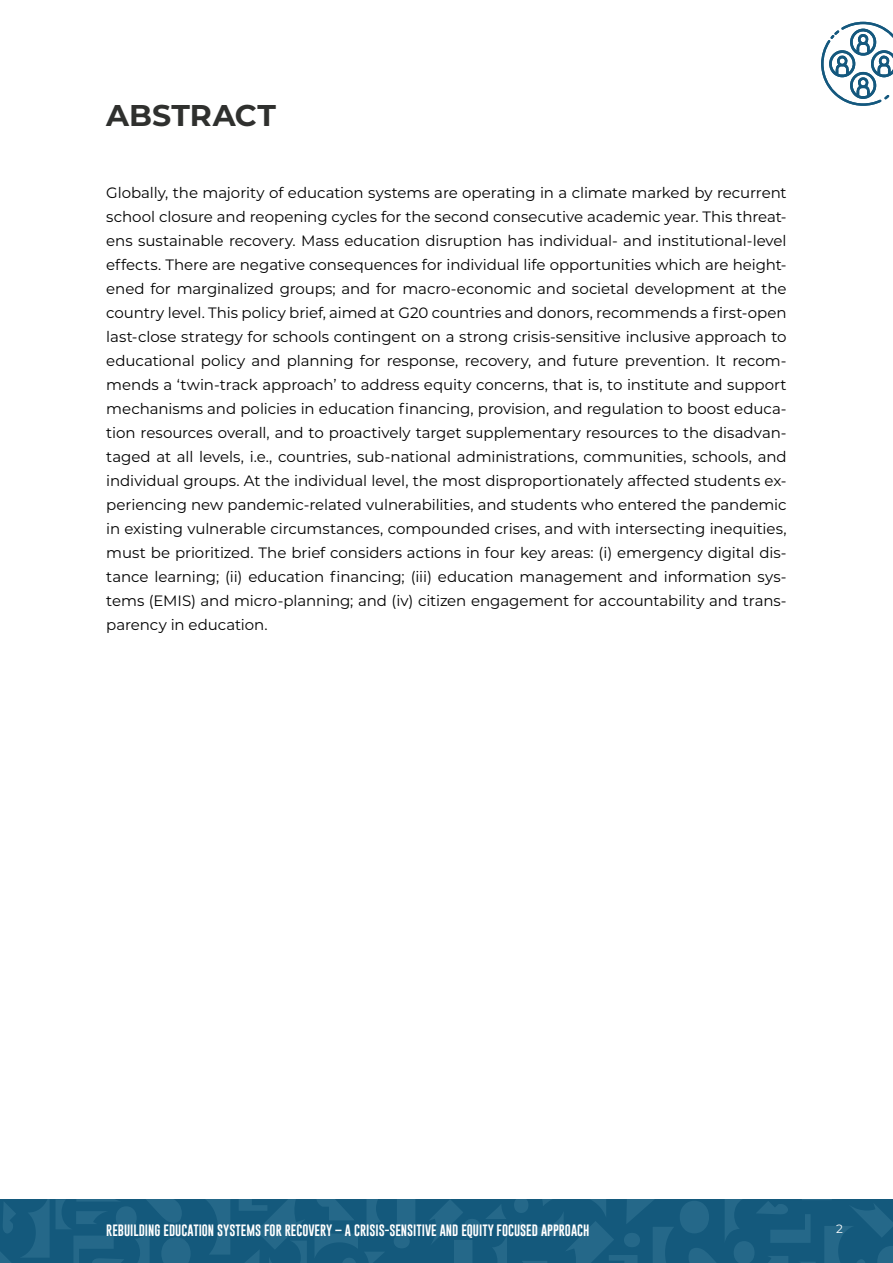
<style>
.page{position:relative;width:893px;height:1263px;background:#fff}
.page>*{position:absolute;margin:0;border:0;box-sizing:border-box;transform-origin:0 0}
.t1{font:700 30px "Montserrat";color:#2f302e}
.t2{font:15px/24px "Montserrat";letter-spacing:-.005em;color:#000;text-align:justify}
.t3{font:12px "Gobold";color:#fff}
.t4{font:12px "Montserrat";color:#fff}
</style>
<div class="page">
<div style="left:0;top:1199px;width:893px;height:64px;background:#14597c"></div>
<svg style="left:514px;top:1199px;width:379px;height:64px"></svg>
<svg style="left:430px;top:1200px;width:77px;height:63px"></svg>
<svg style="left:0;top:1199px;width:415px;height:64px"></svg>
<svg style="left:821px;top:22px;width:72px;height:84px"></svg>
<h1 class="t1" style="left:106px;top:101px;width:171px">ABSTRACT</h1>
<p class="t2" style="left:106px;top:181px;width:682px">Globally, the majority of education systems are operating in a climate marked by recurrent school closure and reopening cycles for the second consecutive academic year. This threat&shy;ens sustainable recovery. Mass education disruption has individual- and institutional-level effects. There are negative consequences for individual life opportunities which are height&shy;ened for marginalized groups; and for macro-economic and societal development at the country level. This policy brief, aimed at G20 countries and donors, recommends a first-open last-close strategy for schools contingent on a strong crisis-sensitive inclusive approach to educational policy and planning for response, recovery, and future prevention. It recom&shy;mends a ‘twin-track approach’ to address equity concerns, that is, to institute and support mechanisms and policies in education financing, provision, and regulation to boost educa&shy;tion resources overall, and to proactively target supplementary resources to the disadvan&shy;taged at all levels, i.e., countries, sub-national administrations, communities, schools, and individual groups. At the individual level, the most disproportionately affected students ex&shy;periencing new pandemic-related vulnerabilities, and students who entered the pandemic in existing vulnerable circumstances, compounded crises, and with intersecting inequities, must be prioritized. The brief considers actions in four key areas: (i) emergency digital dis&shy;tance learning; (ii) education financing; (iii) education management and information sys&shy;tems (EMIS) and micro-planning; and (iv) citizen engagement for accountability and trans&shy;parency in education.</p>
<p class="t3" style="left:106px;top:1224px;width:485px">REBUILDING EDUCATION SYSTEMS FOR RECOVERY – A CRISIS-SENSITIVE AND EQUITY FOCUSED APPROACH</p>
<p class="t4" style="left:836px;top:1223px;width:8px">2</p>
</div>
